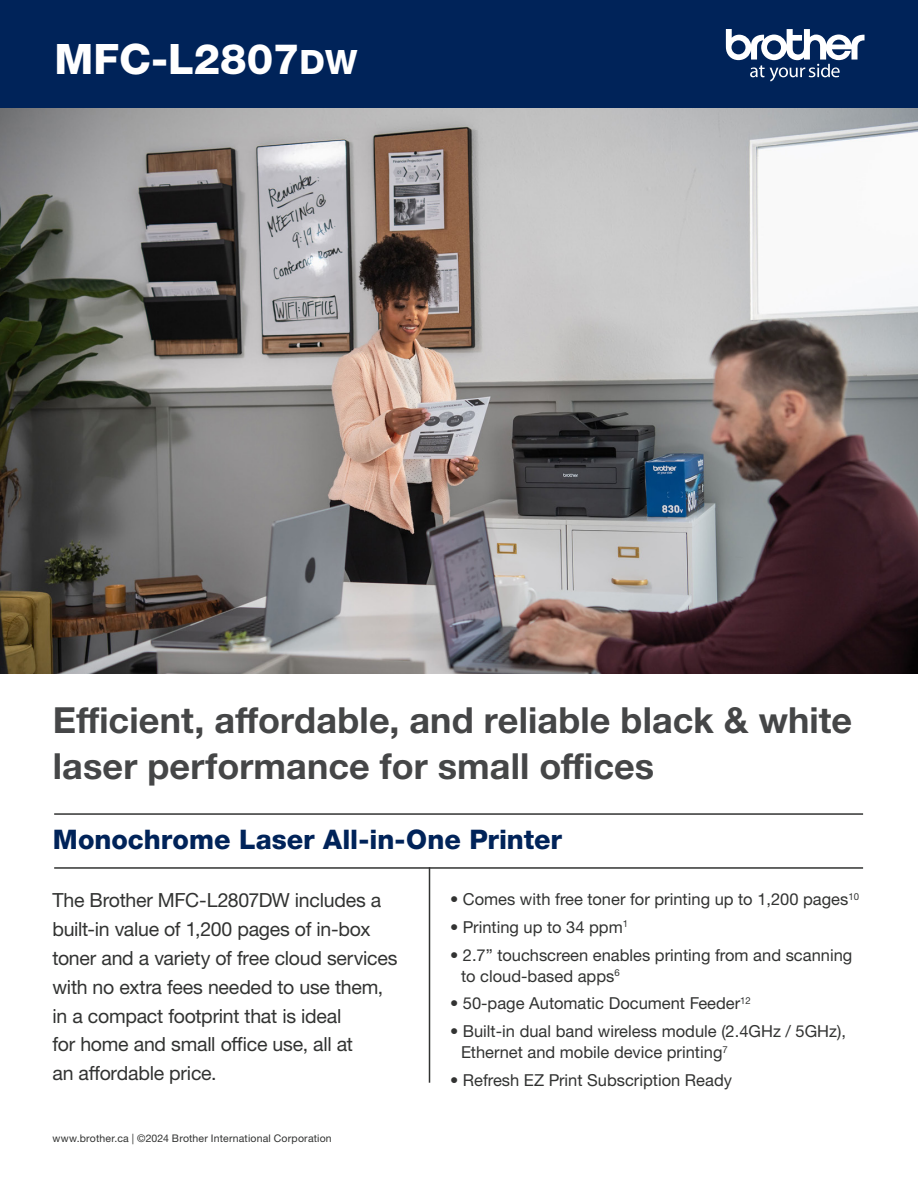
<style>
.page{position:relative;width:918px;height:1188px;background:#fff}
.page>*{position:absolute;margin:0;border:0;box-sizing:border-box;transform-origin:0 0}
.t1{font:42px "Helvetica Neue LTW1 G Hv SC800";color:#fff}
.t2{font:700 36px "Helvetica Neue LTW1 G";letter-spacing:.005em;color:#454647}
.t3{font:800 27px "Helvetica Neue LTW1 G";color:#002359}
.t4{font:19.5px "Helvetica Neue LTW1 G";letter-spacing:-.015em;color:#323332}
.t5{font:16.5px/21px "Helvetica Neue LTW1 G";color:#323332}
.t6{font:10.5px "Helvetica Neue LTW1 G";letter-spacing:.015em;color:#323332}
.s1{font-size:33.6px}
</style>
<div class="page">
<img style="left:0;top:108px;width:918px;height:565px">
<hr style="left:429px;top:867px;width:1px;height:216px;background:#323332">
<hr style="left:54px;top:867px;width:809px;height:2px;background:#323332">
<div style="left:0;top:0;width:918px;height:108px;background:#002359"></div>
<svg style="left:726px;top:29px;width:139px;height:52px"></svg>
<hr style="left:54px;top:813px;width:809px;height:2px;background:#323332">
<p class="t1" style="left:55px;top:34px;width:304px">MFC-L2807<span class="s1">dw</span></p>
<p class="t2" style="left:53px;top:698px;width:801px">Efficient, affordable, and reliable black &amp; white</p>
<p class="t2" style="left:53px;top:744px;width:603px">laser performance for small offices</p>
<p class="t3" style="left:53px;top:823px;width:511px">Monochrome Laser All-in-One Printer</p>
<p class="t4" style="left:52px;top:888px;width:330px">The Brother MFC-L2807DW includes a</p>
<p class="t4" style="left:52px;top:917px;width:320px">built-in value of 1,200 pages of in-box</p>
<p class="t4" style="left:52px;top:946px;width:347px">toner and a variety of free cloud services</p>
<p class="t4" style="left:52px;top:975px;width:332px">with no extra fees needed to use them,</p>
<p class="t4" style="left:52px;top:1004px;width:290px">in a compact footprint that is ideal</p>
<p class="t4" style="left:52px;top:1032px;width:302px">for home and small office use, all at</p>
<p class="t4" style="left:52px;top:1061px;width:166px">an affordable price.</p>
<p class="t6" style="left:52px;top:1132px;width:281px">www.brother.ca | ©2024 Brother International Corporation</p>
<p class="t5" style="left:450px;top:889px;width:411px">• Comes with free toner for printing up to 1,200 pages<sup>10</sup></p>
<p class="t5" style="left:450px;top:916px;width:180px">• Printing up to 34 ppm<sup>1</sup></p>
<p class="t5" style="left:461px;top:944px;width:393px;text-indent:-11px">• 2.7” touchscreen enables printing from and scanning to cloud-based apps<sup>6</sup></p>
<p class="t5" style="left:450px;top:993px;width:302px">• 50-page Automatic Document Feeder<sup>12</sup></p>
<p class="t5" style="left:461px;top:1021px;width:386px;text-indent:-11px">• Built-in dual band wireless module (2.4GHz / 5GHz),<br>Ethernet and mobile device printing<sup>7</sup></p>
<p class="t5" style="left:450px;top:1069px;width:284px">• Refresh EZ Print Subscription Ready</p>
</div>
